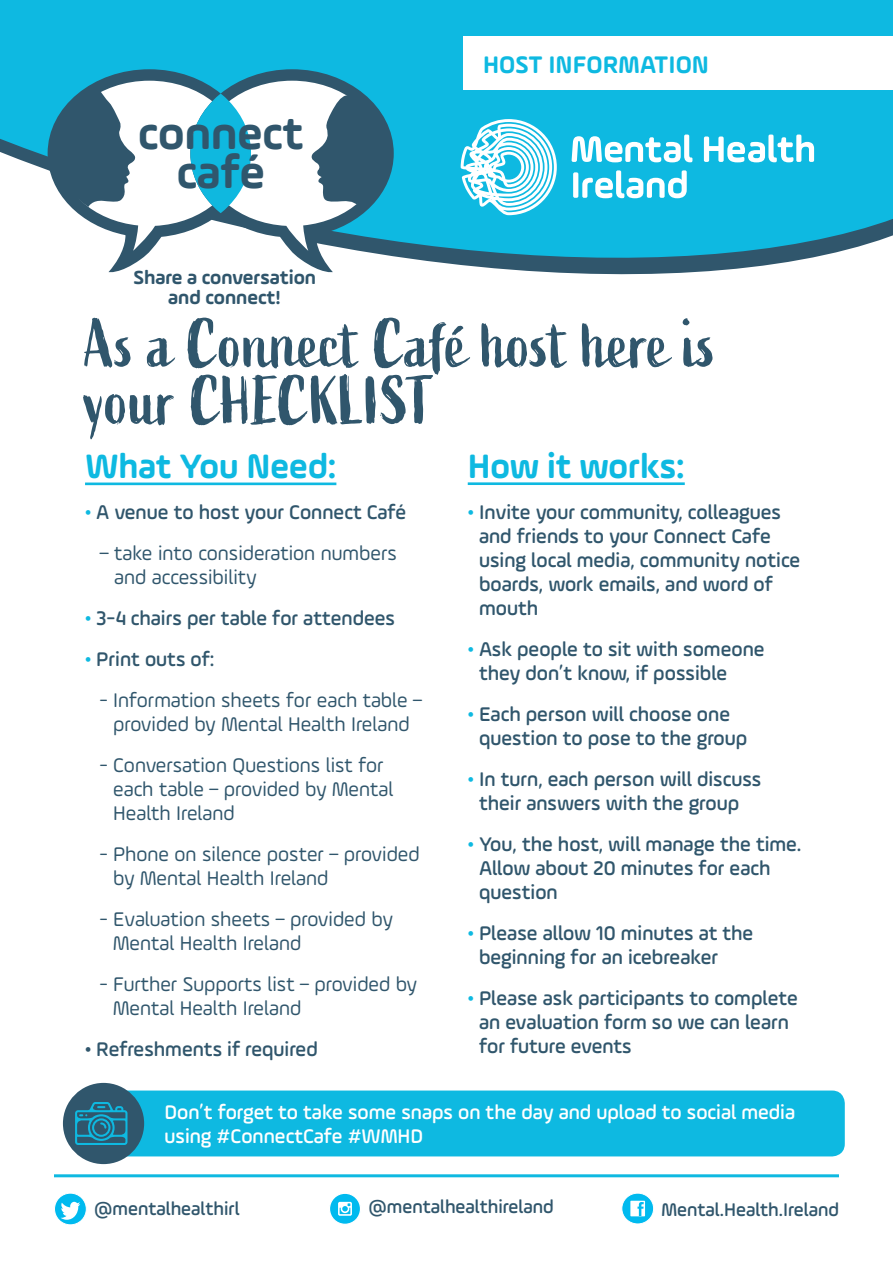
<style>
.page{position:relative;width:893px;height:1263px;background:#fff}
.page>*{position:absolute;margin:0;border:0;box-sizing:border-box;transform-origin:0 0}
.t1{font:67.5px/57px "Active";color:#30566c}
.t2{font:700 47.7px/38.8px "Ample Soft";color:#30566c;text-align:center}
.t3{font:700 36px "Ample Soft";color:#0eb9e1}
.t4{font:700 25.5px "Ample Soft";color:#0eb9e1}
.t5{font:500 21px/24px "Ample Soft";color:#30566c}
.t6{font:21px/24px "Ample Soft";color:#30566c}
.t7{font:500 21px/24px "Ample Soft";color:#fff}
.t8{font:700 20.25px/20.2px "Ample Soft";color:#30566c;text-align:center}
.t9{font:500 19.5px "Ample Soft";color:#30566c}
.s1{color:#0eb9e1}
</style>
<div class="page">
<svg style="left:0;top:0;width:893px;height:275px;background:#24b8db"></svg>
<svg style="left:571px;top:135px;width:121px;height:27px"></svg>
<svg style="left:704px;top:135px;width:110px;height:27px"></svg>
<div style="left:573px;top:172px;width:5px;height:26px;background:#fff;border-radius:2px"></div>
<svg style="left:582px;top:170px;width:105px;height:28px"></svg>
<svg style="left:461px;top:119px;width:96px;height:96px"></svg>
<svg style="left:48px;top:69px;width:346px;height:205px"></svg>
<div style="left:81px;top:1090px;width:764px;height:66px;background:#0eb9e1;border-radius:13px"></div>
<hr style="left:85px;top:482px;width:251px;height:3px;background:#0eb9e1">
<hr style="left:468px;top:482px;width:217px;height:3px;background:#0eb9e1">
<svg style="left:329px;top:1193px;width:32px;height:31px"></svg>
<div style="left:329px;top:1192px;width:32px;height:33px;border:1px solid #fff;border-radius:50%"></div>
<svg style="left:338px;top:1202px;width:14px;height:14px"></svg>
<div style="left:55px;top:1193px;width:31px;height:32px;background:#00baef;border-radius:50%"></div>
<div style="left:54px;top:1192px;width:33px;height:33px;border:1px solid #fff;border-radius:50%"></div>
<svg style="left:61px;top:1202px;width:19px;height:18px"></svg>
<svg style="left:622px;top:1193px;width:32px;height:31px"></svg>
<div style="left:621px;top:1192px;width:33px;height:32px;border:1px solid #fff;border-radius:50%"></div>
<svg style="left:630px;top:1201px;width:15px;height:15px"></svg>
<hr style="left:54px;top:1174px;width:785px;height:3px;background:#0eb9e1">
<div style="left:63px;top:1083px;width:81px;height:81px;background:#30566c;border-radius:50%"></div>
<svg style="left:75px;top:1102px;width:52px;height:43px"></svg>
<div style="left:463px;top:37px;width:430px;height:53px;background:#fff"></div>
<h2 class="t2" style="left:138px;top:113px;width:167px">connect café</h2>
<p class="t8" style="left:133px;top:266px;width:184px">Share a conversation and connect!</p>
<p class="t4" style="left:483px;top:49px;width:227px">HOST INFORMATION</p>
<h1 class="t1" style="left:85px;top:317px;width:633px">As a Connect Café host here is your CHECKLIST</h1>
<h3 class="t3" style="left:85px;top:444px;width:253px">What You Need:</h3>
<p class="t5" style="left:85px;top:499px;width:323px"><span class="s1">•</span> A venue to host your Connect Café</p>
<p class="t6" style="left:114px;top:540px;width:284px;text-indent:-14px">– take into consideration numbers and accessibility</p>
<p class="t5" style="left:85px;top:605px;width:312px"><span class="s1">•</span> 3-4 chairs per table for attendees</p>
<p class="t5" style="left:85px;top:647px;width:131px"><span class="s1">•</span> Print outs of:</p>
<p class="t6" style="left:100px;top:688px;width:324px;text-align:center">- Information sheets for each table – provided by Mental Health Ireland</p>
<p class="t6" style="left:113px;top:753px;width:282px;text-indent:-13px">- Conversation Questions list for each table – provided by Mental<br>Health Ireland</p>
<p class="t6" style="left:113px;top:842px;width:308px;text-indent:-13px">- Phone on silence poster – provided by Mental Health Ireland</p>
<p class="t6" style="left:113px;top:907px;width:281px;text-indent:-13px">- Evaluation sheets – provided by<br>Mental Health Ireland</p>
<p class="t6" style="left:113px;top:972px;width:306px;text-indent:-13px">- Further Supports list – provided by<br>Mental Health Ireland</p>
<p class="t5" style="left:85px;top:1037px;width:234px">• Refreshments if required</p>
<h3 class="t3" style="left:468px;top:444px;width:219px">How it works:</h3>
<p class="t5" style="left:479px;top:499px;width:323px;text-indent:-11px"><span class="s1">•</span> Invite your community, colleagues and friends to your Connect Cafe using local media, community notice boards, work emails, and word of mouth</p>
<p class="t5" style="left:479px;top:636px;width:287px;text-indent:-11px"><span class="s1">•</span> Ask people to sit with someone they don’t know, if possible</p>
<p class="t5" style="left:479px;top:701px;width:270px;text-indent:-11px"><span class="s1">•</span> Each person will choose one question to pose to the group</p>
<p class="t5" style="left:468px;top:766px;width:295px;text-align:center"><span class="s1">•</span> In turn, each person will discuss their answers with the group</p>
<p class="t5" style="left:479px;top:831px;width:324px;text-indent:-11px"><span class="s1">•</span> You, the host, will manage the time.<br>Allow about 20 minutes for each question</p>
<p class="t5" style="left:479px;top:920px;width:276px;text-indent:-11px"><span class="s1">•</span> Please allow 10 minutes at the beginning for an icebreaker</p>
<p class="t5" style="left:479px;top:985px;width:320px;text-indent:-11px"><span class="s1">•</span> Please ask participants to complete an evaluation form so we can learn for future events</p>
<p class="t7" style="left:164px;top:1100px;width:632px">Don’t forget to take some snaps on the day and upload to social media using #ConnectCafe #WMHD</p>
<p class="t9" style="left:94px;top:1197px;width:147px">@mentalhealthirl</p>
<p class="t9" style="left:368px;top:1195px;width:187px">@mentalhealthireland</p>
<p class="t9" style="left:661px;top:1198px;width:179px">Mental.Health.Ireland</p>
</div>
